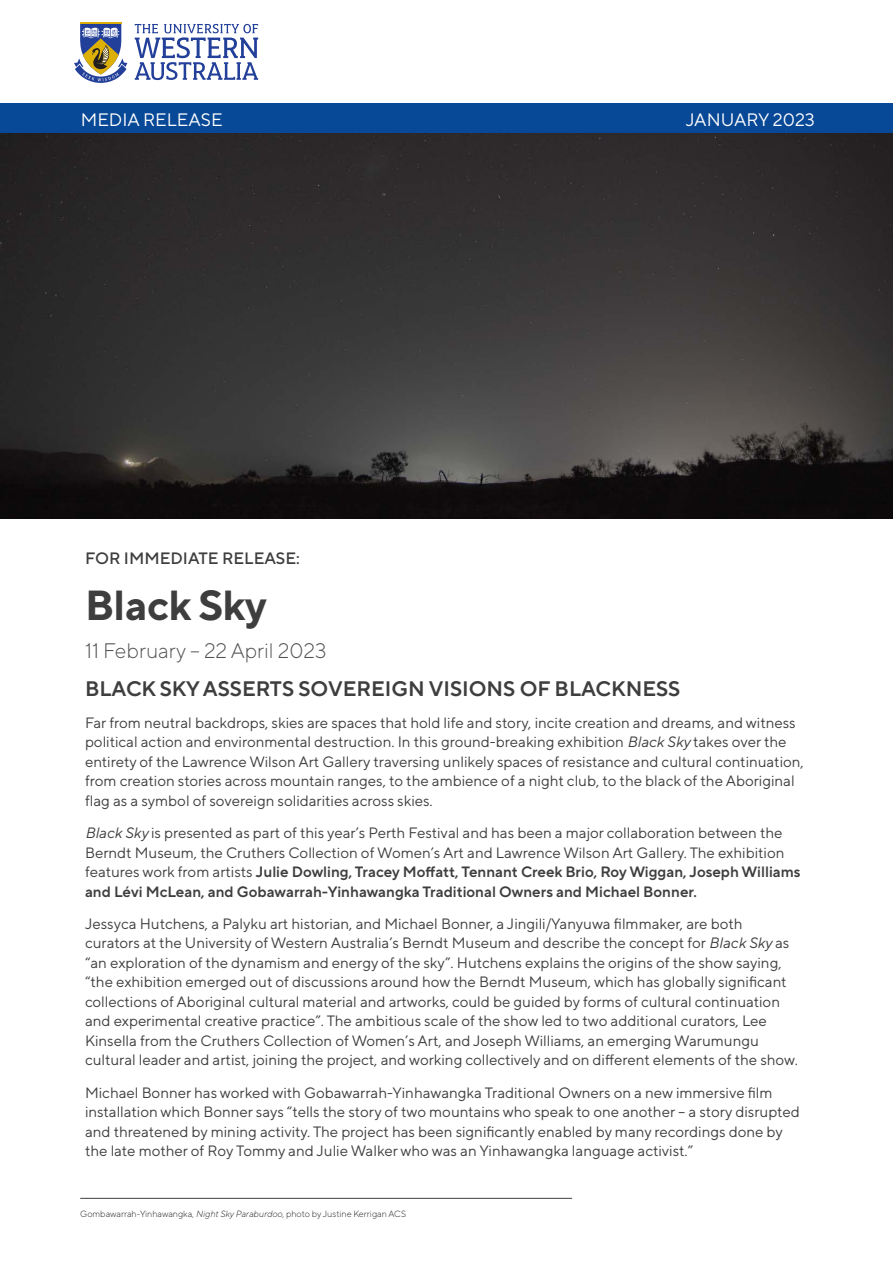
<style>
.page{position:relative;width:893px;height:1263px;background:#fff}
.page>*{position:absolute;margin:0;border:0;box-sizing:border-box;transform-origin:0 0}
.Paragraph_Style_3{font:700 42px "TT Norms Pro";letter-spacing:-.01em;color:#3e3e3f}
.Paragraph_Style_3-2{font:600 21px "TT Norms Pro";color:#3e3e3f}
.Paragraph_Style_3-3{font:300 21px "TT Norms Pro";color:#515152}
.Highlight_line{font:18px "TT Norms Pro";color:#fff}
.Paragraph_Style_3-4{font:500 16.5px "TT Norms Pro";color:#3e3e3f}
.Paragraph_Style_3-5{font:15px/19.5px "TT Norms Pro";color:#3e3e3f}
.t1{font:300 9px "TT Norms Pro";color:#231f20}
.s1{font-style:italic}
.s2{font-weight:600}
</style>
<div class="page">
<hr style="left:80px;top:22px;width:41px;height:2px;background:#ddb008">
<svg style="left:135px;top:24px;width:123px;height:56px"></svg>
<svg style="left:74px;top:24px;width:53px;height:59px"></svg>
<div style="left:0;top:103px;width:893px;height:31px;background:#074897"></div>
<hr style="left:80px;top:1198px;width:492px;height:1px;background:#3e3e3f">
<img style="left:0;top:134px;width:893px;height:385px">
<p class="Highlight_line" style="left:81px;top:106px;width:143px">MEDIA RELEASE</p>
<p class="Paragraph_Style_3-4" style="left:85px;top:546px;width:216px">FOR IMMEDIATE RELEASE:</p>
<p class="Highlight_line" style="left:686px;top:106px;width:131px">JANUARY 2023</p>
<p class="Paragraph_Style_3" style="left:85px;top:574px;width:183px">Black Sky</p>
<p class="Paragraph_Style_3-3" style="left:85px;top:635px;width:243px">11 February – 22 April 2023</p>
<p class="Paragraph_Style_3-2" style="left:85px;top:673px;width:597px">BLACK SKY ASSERTS SOVEREIGN VISIONS OF BLACKNESS</p>
<p class="Paragraph_Style_3-5" style="left:85px;top:712px;width:720px">Far from neutral backdrops, skies are spaces that hold life and story, incite creation and dreams, and witness political action and environmental destruction. In this ground-breaking exhibition <span class="s1">Black Sky</span> takes over the entirety of the Lawrence Wilson Art Gallery traversing unlikely spaces of resistance and cultural continuation, from creation stories across mountain ranges, to the ambience of a night club, to the black of the Aboriginal flag as a symbol of sovereign solidarities across skies.</p>
<p class="Paragraph_Style_3-5" style="left:85px;top:822px;width:717px"><span class="s1">Black Sky</span> is presented as part of this year’s Perth Festival and has been a major collaboration between the Berndt Museum, the Cruthers Collection of Women’s Art and Lawrence Wilson Art Gallery. The exhibition features work from artists <span class="s2">Julie Dowling, Tracey Moffatt, Tennant Creek Brio, Roy Wiggan, Joseph Williams and Lévi McLean, and Gobawarrah-Yinhawangka Traditional Owners and Michael Bonner.</span></p>
<p class="Paragraph_Style_3-5" style="left:85px;top:913px;width:714px">Jessyca Hutchens, a Palyku art historian, and Michael Bonner, a Jingili/Yanyuwa filmmaker, are both curators at the University of Western Australia’s Berndt Museum and describe the concept for <span class="s1">Black Sky</span> as “an exploration of the dynamism and energy of the sky”. Hutchens explains the origins of the show saying, “the exhibition emerged out of discussions around how the Berndt Museum, which has globally significant collections of Aboriginal cultural material and artworks, could be guided by forms of cultural continuation and experimental creative practice”. The ambitious scale of the show led to two additional curators, Lee Kinsella from the Cruthers Collection of Women’s Art, and Joseph Williams, an emerging Warumungu cultural leader and artist, joining the project, and working collectively and on different elements of the show.</p>
<p class="Paragraph_Style_3-5" style="left:85px;top:1081px;width:716px">Michael Bonner has worked with Gobawarrah-Yinhawangka Traditional Owners on a new immersive film installation which Bonner says “tells the story of two mountains who speak to one another – a story disrupted and threatened by mining activity. The project has been significantly enabled by many recordings done by the late mother of Roy Tommy and Julie Walker who was an Yinhawangka language activist.”</p>
<p class="t1" style="left:80px;top:1207px;width:327px">Gombawarrah-Yinhawangka, <span class="s1">Night Sky Paraburdoo</span>, photo by Justine Kerrigan ACS</p>
</div>
